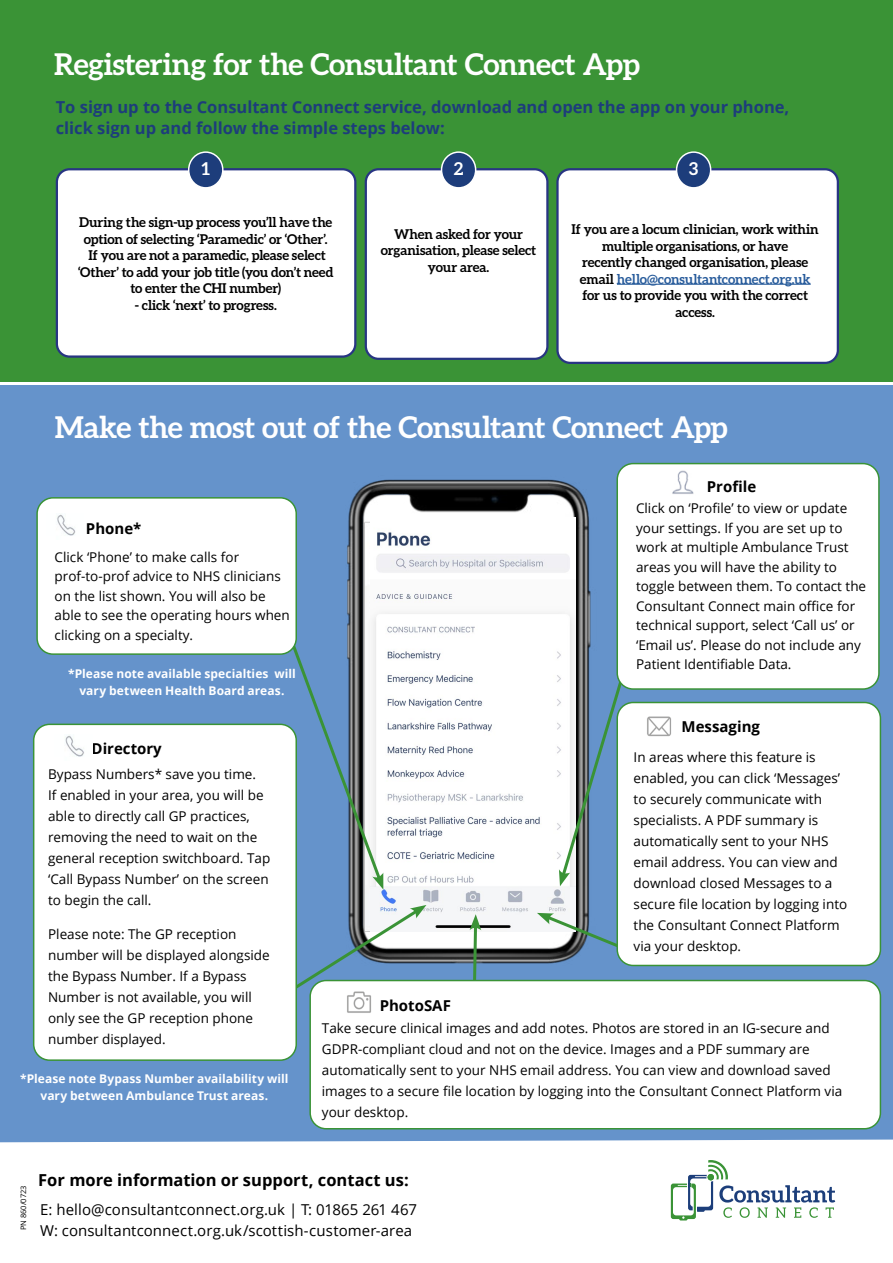
<style>
.page{position:relative;width:893px;height:1263px;background:#fff}
.page>*{position:absolute;margin:0;border:0;box-sizing:border-box;transform-origin:0 0}
.t1{font:700 30px "Aleo";letter-spacing:-.015em;color:#fff}
.t2{font:700 17.7px "Aleo";color:#fff}
.t3{font:700 16.5px/21px "Open Sans";color:#1d3d7b}
.t4{font:700 16.5px "Open Sans";color:#000}
.t5{font:15px/20.7px "Open Sans";letter-spacing:.005em;color:#000}
.t6{font:700 15px "Open Sans";color:#000}
.t7{font:13.5px/21px "Open Sans";color:#000}
.t8{font:700 13.5px/16.5px "Aleo";letter-spacing:-.005em;color:#000;text-align:center}
.t9{font:700 12px/16.5px "Open Sans";letter-spacing:.005em;color:#fff;text-align:center}
.t10{font:7.5px "Open Sans";color:#000}
.s1{color:#275b9b}
</style>
<div class="page">
<div style="left:0;top:385px;width:893px;height:782px;background:#6593cb"></div>
<div style="left:0;top:0;width:893px;height:382px;background:#3a9336"></div>
<svg style="left:0;top:1141px;width:893px;height:80px"></svg>
<svg style="left:671px;top:1160px;width:164px;height:60px"></svg>
<div style="left:57px;top:169px;width:298px;height:188px;background:#fff;border-radius:13px"></div>
<div style="left:56px;top:168px;width:300px;height:190px;border:2px solid #283583;border-radius:13px"></div>
<div style="left:557px;top:169px;width:281px;height:194px;background:#fff;border-radius:13px"></div>
<div style="left:556px;top:168px;width:283px;height:196px;border:2px solid #283583;border-radius:13px"></div>
<div style="left:366px;top:169px;width:181px;height:190px;background:#fff;border-radius:13px"></div>
<div style="left:365px;top:168px;width:184px;height:192px;border:2px solid #283583;border-radius:13px"></div>
<div style="left:189px;top:152px;width:34px;height:36px;background:#1d3d7b;border-radius:50%"></div>
<div style="left:188px;top:151px;width:36px;height:38px;border:1px solid #fff;border-radius:50%"></div>
<div style="left:677px;top:152px;width:34px;height:36px;background:#1d3d7b;border-radius:50%"></div>
<div style="left:676px;top:151px;width:35px;height:38px;border:1px solid #fff;border-radius:50%"></div>
<div style="left:442px;top:152px;width:34px;height:36px;background:#1d3d7b;border-radius:50%"></div>
<div style="left:441px;top:151px;width:35px;height:38px;border:1px solid #fff;border-radius:50%"></div>
<hr style="left:617px;top:284px;width:194px;height:1px;background:#275b9b">
<img style="left:347px;top:479px;width:244px;height:485px">
<img style="left:370px;top:518px;width:206px;height:413px">
<svg style="left:559px;top:668px;width:65px;height:218px"></svg>
<svg style="left:266px;top:577px;width:118px;height:313px"></svg>
<svg style="left:297px;top:905px;width:129px;height:84px"></svg>
<svg style="left:537px;top:913px;width:87px;height:51px"></svg>
<div style="left:617px;top:702px;width:263px;height:263px;background:#fff;border-radius:16px"></div>
<div style="left:616px;top:702px;width:265px;height:264px;border:2px solid #3a9336;border-radius:16px"></div>
<svg style="left:470px;top:914px;width:11px;height:66px"></svg>
<div style="left:310px;top:980px;width:570px;height:149px;background:#fff;border-radius:16px"></div>
<div style="left:309px;top:980px;width:572px;height:149px;border:2px solid #3a9336;border-radius:16px"></div>
<div style="left:37px;top:498px;width:259px;height:156px;background:#fff;border-radius:16px"></div>
<div style="left:36px;top:497px;width:261px;height:158px;border:2px solid #3a9336;border-radius:16px"></div>
<img style="left:57px;top:514px;width:19px;height:22px">
<div style="left:34px;top:724px;width:262px;height:336px;background:#fff;border-radius:16px"></div>
<div style="left:33px;top:724px;width:264px;height:337px;border:2px solid #3a9336;border-radius:16px"></div>
<img style="left:65px;top:735px;width:19px;height:22px">
<img style="left:347px;top:991px;width:24px;height:22px">
<img style="left:647px;top:716px;width:24px;height:21px">
<div style="left:617px;top:464px;width:262px;height:225px;background:#fff;border-radius:16px"></div>
<div style="left:616px;top:463px;width:264px;height:227px;border:2px solid #3a9336;border-radius:16px"></div>
<img style="left:672px;top:470px;width:22px;height:24px">
<h1 class="t1" style="left:54px;top:47px;width:587px">Registering for the Consultant Connect App</h1>
<p class="t3" style="left:56px;top:96px;width:735px">To sign up to the Consultant Connect service, download and open the app on your phone, click sign up and follow the simple steps below:</p>
<h2 class="t2" style="left:201px;top:158px;width:10px">1</h2>
<h2 class="t2" style="left:454px;top:159px;width:11px">2</h2>
<h2 class="t2" style="left:689px;top:159px;width:11px">3</h2>
<p class="t8" style="left:78px;top:214px;width:257px">During the sign-up process you’ll have the option of selecting ‘Paramedic’ or ‘Other’.<br>If you are not a paramedic, please select ‘Other’ to add your job title (you don’t need to enter the CHI number)</p>
<p class="t8" style="left:135px;top:296px;width:144px">- click ‘next’ to progress.</p>
<p class="t8" style="left:381px;top:225px;width:157px">When asked for your organisation, please select your area.</p>
<p class="t8" style="left:572px;top:221px;width:249px">If you are a locum clinician, work within multiple organisations, or have<br>recently changed organisation, please email <span class="s1">hello@consultantconnect.org.uk </span>for us to provide you with the correct access.</p>
<h1 class="t1" style="left:55px;top:410px;width:675px">Make the most out of the Consultant Connect App</h1>
<p class="t6" style="left:86px;top:518px;width:57px">Phone*</p>
<p class="t7" style="left:55px;top:546px;width:237px;line-height:19.5px">Click ‘Phone’ to make calls for prof-to-prof advice to NHS clinicians on the list shown. You will also be able to see the operating hours when clicking on a specialty.</p>
<p class="t9" style="left:68px;top:665px;width:229px">*Please note available specialties will vary between Health Board areas.</p>
<p class="t6" style="left:92px;top:738px;width:72px">Directory</p>
<p class="t7" style="left:48px;top:763px;width:224px">Bypass Numbers* save you time.<br>If enabled in your area, you will be able to directly call GP practices, removing the need to wait on the general reception switchboard. Tap ‘Call Bypass Number’ on the screen to begin the call.</p>
<p class="t7" style="left:48px;top:923px;width:223px">Please note: The GP reception number will be displayed alongside the Bypass Number. If a Bypass<br>Number is not available, you will only see the GP reception phone number displayed.</p>
<p class="t9" style="left:20px;top:1070px;width:270px">*Please note Bypass Number availability will vary between Ambulance Trust areas.</p>
<p class="t6" style="left:707px;top:476px;width:51px">Profile</p>
<p class="t7" style="left:636px;top:498px;width:232px;line-height:19.5px">Click on ‘Profile’ to view or update your settings. If you are set up to work at multiple Ambulance Trust areas you will have the ability to toggle between them. To contact the Consultant Connect main office for technical support, select ‘Call us’ or ‘Email us’. Please do not include any Patient Identifiable Data.</p>
<p class="t6" style="left:682px;top:716px;width:80px">Messaging</p>
<p class="t6" style="left:380px;top:995px;width:73px">PhotoSAF</p>
<p class="t7" style="left:634px;top:746px;width:215px">In areas where this feature is enabled, you can click ‘Messages’ to securely communicate with specialists. A PDF summary is automatically sent to your NHS email address. You can view and download closed Messages to a secure file location by logging into the Consultant Connect Platform via your desktop.</p>
<p class="t7" style="left:322px;top:1017px;width:522px">Take secure clinical images and add notes. Photos are stored in an IG-secure and GDPR-compliant cloud and not on the device. Images and a PDF summary are automatically sent to your NHS email address. You can view and download saved images to a secure file location by logging into the Consultant Connect Platform via your desktop.</p>
<p class="t10" style="left:18px;top:1230px;width:46px;rotate:-90deg">PN 860/0723</p>
<p class="t4" style="left:38px;top:1169px;width:372px">For more information or support, contact us:</p>
<p class="t5" style="left:40px;top:1199px;width:379px">E: hello@consultantconnect.org.uk | T: 01865 261 467<br>W: consultantconnect.org.uk/scottish-customer-area</p>
</div>
